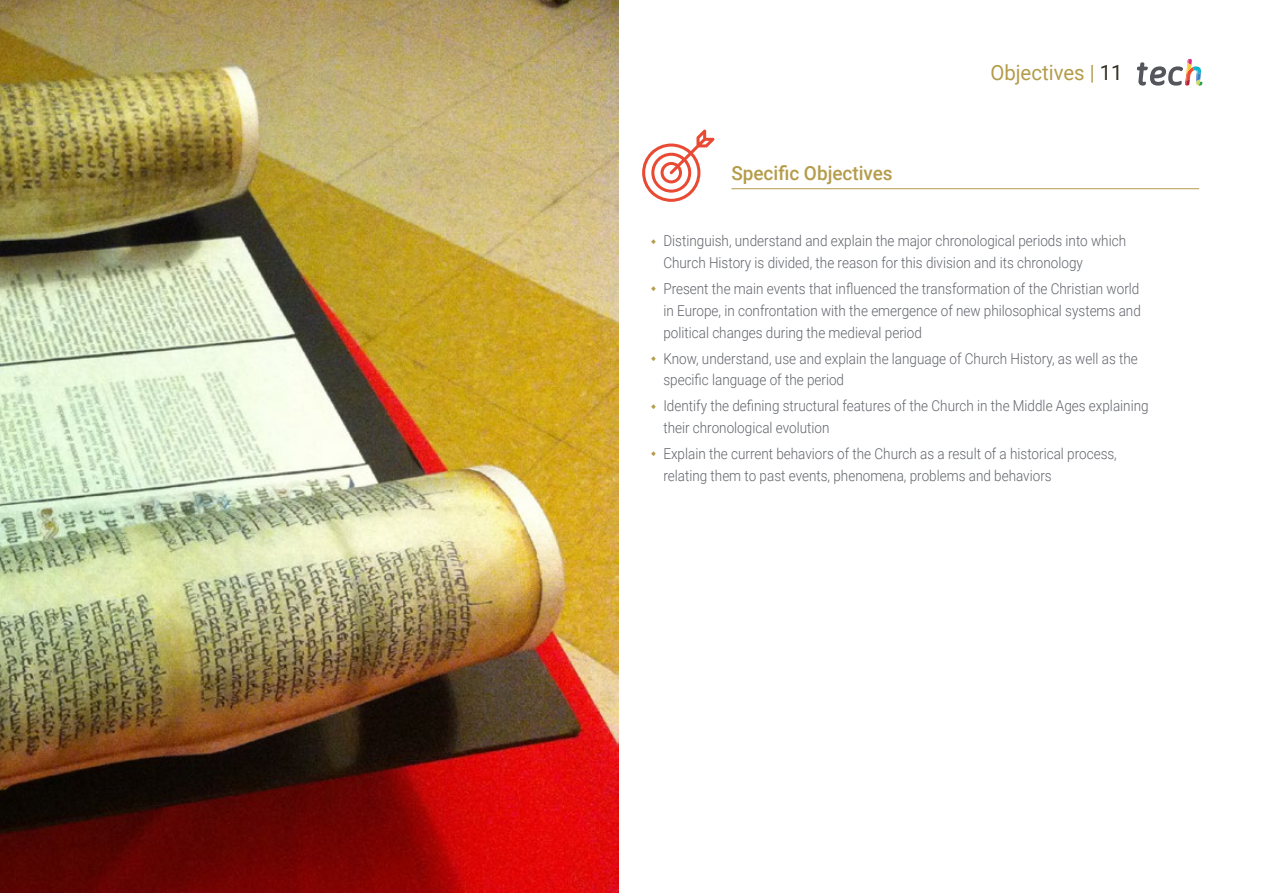
<style>
.page{position:relative;width:1263px;height:893px;background:#fff}
.page>*{position:absolute;margin:0;border:0;box-sizing:border-box;transform-origin:0 0}
.t1{font:21px "Roboto";color:#b49c4b}
.t2{font:500 19.5px "Roboto";color:#b49c4b}
.t3{font:300 15px/21.8px "Roboto";color:#61646a;scale:.9 1}
.s1{color:#312e20}
</style>
<div class="page">
<hr style="left:731px;top:188px;width:468px;height:1px;background:#b49c4b">
<svg style="left:642px;top:129px;width:72px;height:73px"></svg>
<img style="left:0;top:0;width:619px;height:893px">
<svg style="left:1137px;top:59px;width:65px;height:27px"></svg>
<h2 class="t2" style="left:731px;top:160px;width:163px">Specific Objectives</h2>
<h1 class="t1" style="left:990px;top:57px;width:134px">Objectives | <span class="s1">11</span></h1>
<p class="t3" style="left:663px;top:230px;width:516px">Distinguish, understand and explain the major chronological periods into which<br>Church History is divided, the reason for this division and its chronology</p>
<p class="t3" style="left:663px;top:277px;width:532px;text-align:justify">Present the main events that influenced the transformation of the Christian world in Europe, in confrontation with the emergence of new philosophical systems and political changes during the medieval period</p>
<p class="t3" style="left:663px;top:347px;width:529px">Know, understand, use and explain the language of Church History, as well as the specific language of the period</p>
<p class="t3" style="left:663px;top:395px;width:541px">Identify the defining structural features of the Church in the Middle Ages explaining their chronological evolution</p>
<p class="t3" style="left:663px;top:442px;width:505px">Explain the current behaviors of the Church as a result of a historical process, relating them to past events, phenomena, problems and behaviors</p>
</div>
